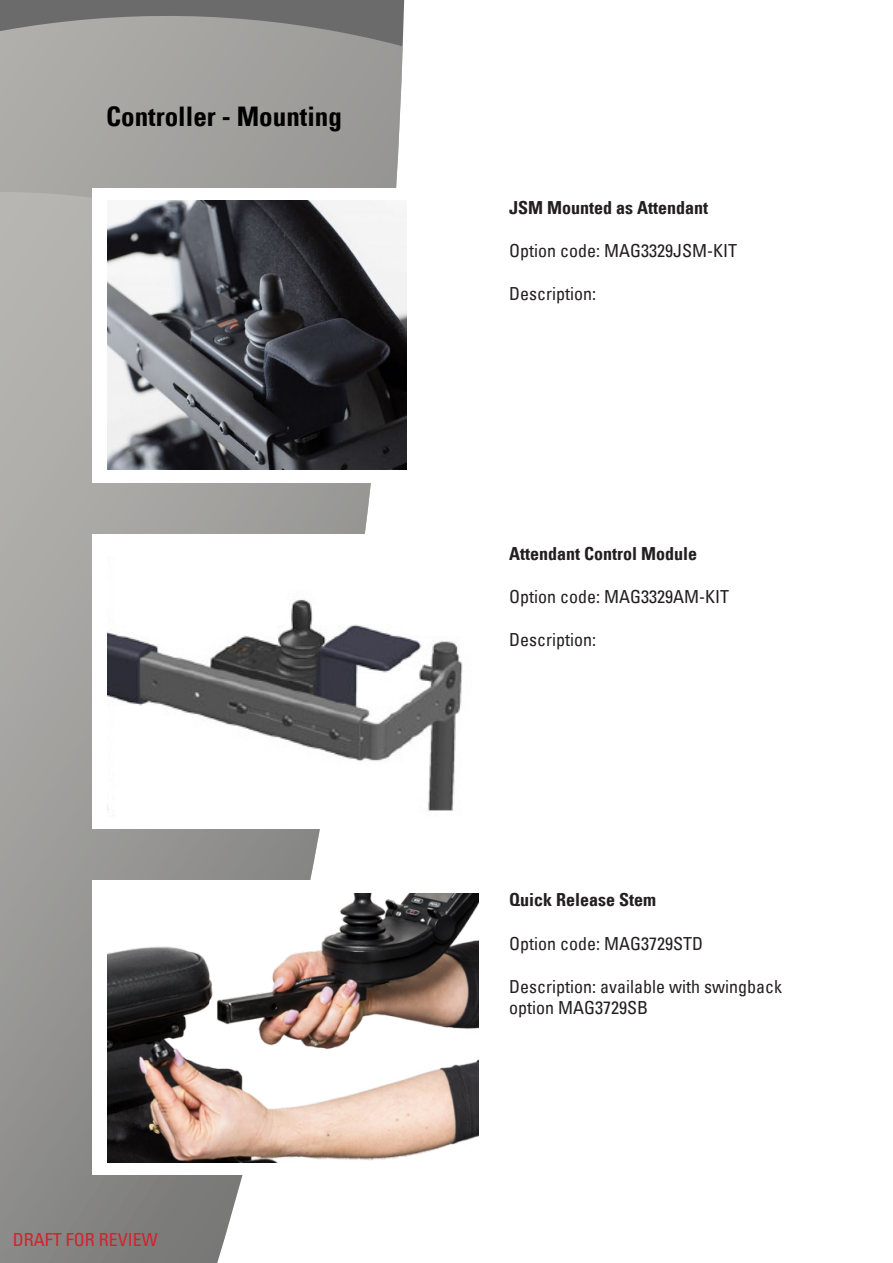
<style>
.page{position:relative;width:893px;height:1263px;background:#fff}
.page>*{position:absolute;margin:0;border:0;box-sizing:border-box;transform-origin:0 0}
.q100-title-heading{font:27px "Univers Com 67 Bold Cond";color:#000}
.t1{font:condensed 18px/21.6px "Univers Com 57";color:#231f20}
.t2{font:18px "Univers Com 67 Bold Cond";color:#231f20}
.t3{font:condensed 18px "Univers Com 57";color:#d1232a}
</style>
<div class="page">
<svg style="left:0;top:0;width:405px;height:93px;background:#969593"></svg>
<svg style="left:0;top:93px;width:401px;height:1170px;background:#a8a7a5"></svg>
<div style="left:92px;top:188px;width:709px;height:295px;background:#fff"></div>
<div style="left:92px;top:534px;width:709px;height:295px;background:#fff"></div>
<div style="left:92px;top:880px;width:709px;height:295px;background:#fff"></div>
<img style="left:107px;top:201px;width:299px;height:269px">
<img style="left:107px;top:599px;width:356px;height:212px">
<img style="left:107px;top:893px;width:371px;height:269px">
<p class="q100-title-heading" style="left:106px;top:100px;width:237px">Controller - Mounting</p>
<p class="t3" style="left:13px;top:1228px;width:147px">DRAFT FOR REVIEW</p>
<p class="t2" style="left:509px;top:196px;width:201px">JSM Mounted as Attendant</p>
<p class="t1" style="left:509px;top:239px;width:229px">Option code: MAG3329JSM-KIT</p>
<p class="t1" style="left:509px;top:283px;width:88px">Description:</p>
<p class="t2" style="left:509px;top:542px;width:190px">Attendant Control Module</p>
<p class="t1" style="left:509px;top:586px;width:221px">Option code: MAG3329AM-KIT</p>
<p class="t1" style="left:509px;top:629px;width:88px">Description:</p>
<p class="t2" style="left:509px;top:889px;width:149px">Quick Release Stem</p>
<p class="t1" style="left:509px;top:932px;width:195px">Option code: MAG3729STD</p>
<p class="t1" style="left:509px;top:975px;width:274px">Description: available with swingback option MAG3729SB</p>
</div>
